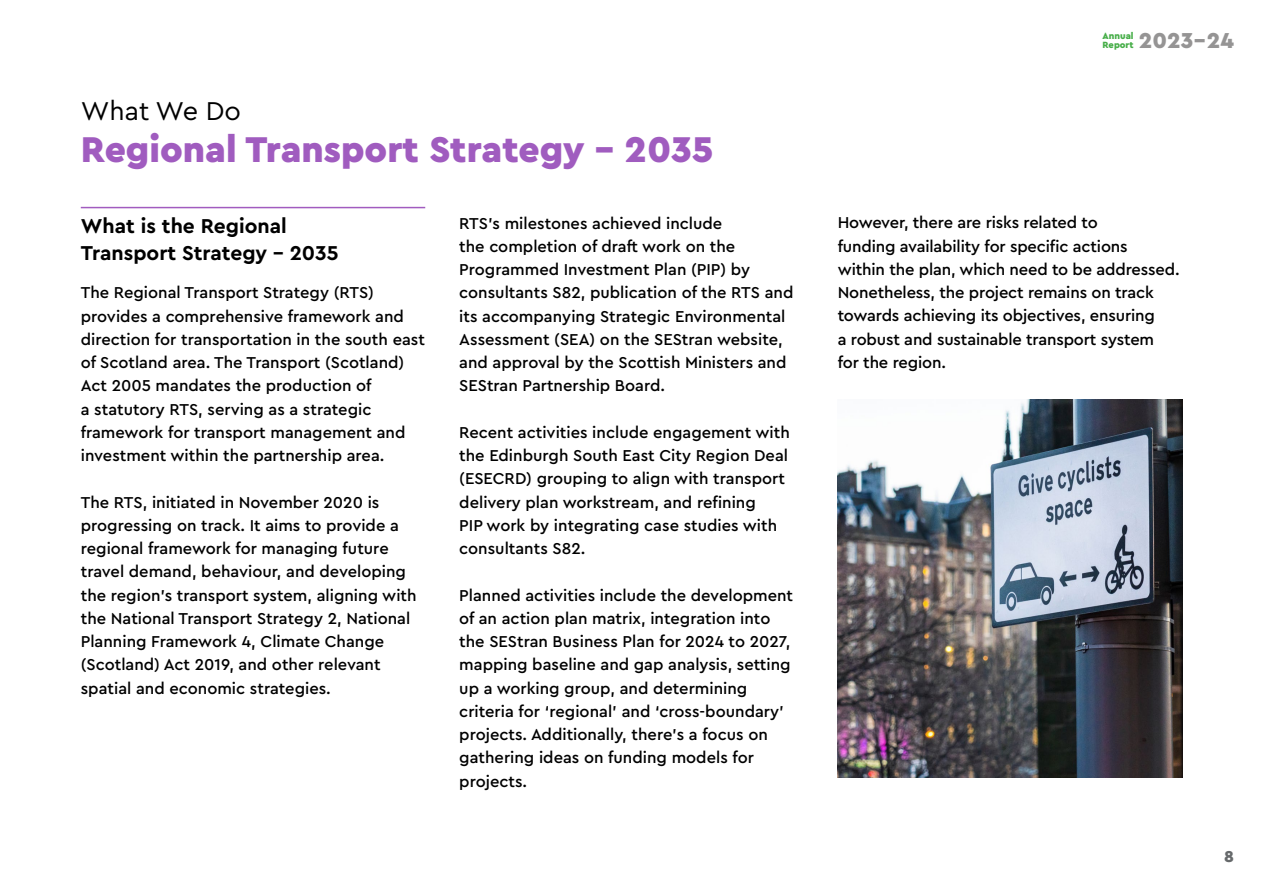
<style>
.page{position:relative;width:1263px;height:893px;background:#fff}
.page>*{position:absolute;margin:0;border:0;box-sizing:border-box;transform-origin:0 0}
.t1{font:900 37.5px "Cera Pro";color:#a05cbf}
.t2{font:27px "Cera Pro";color:#000}
.t3{font:900 22.65px "Cera Pro";color:#959494}
.t4{font:700 21px/27px "Cera Pro";color:#000}
.t5{font:500 16.5px/23.2px "Cera Pro";color:#000}
.t6{font:900 16.5px "Cera Pro";color:#66696b}
.t7{font:900 9.45px/8.4px "Cera Pro";color:#47ae49}
</style>
<div class="page">
<hr style="left:81px;top:207px;width:344px;height:1px;background:#a15cbf">
<img style="left:838px;top:400px;width:344px;height:377px">
<h2 class="t2" style="left:81px;top:93px;width:162px">What We Do</h2>
<h1 class="t1" style="left:81px;top:124px;width:634px">Regional Transport Strategy – 2035</h1>
<p class="t4" style="left:81px;top:211px;width:259px">What is the Regional<br>Transport Strategy – 2035</p>
<p class="t5" style="left:81px;top:280px;width:346px">The Regional Transport Strategy (RTS) provides a comprehensive framework and direction for transportation in the south east of Scotland area. The Transport (Scotland)<br>Act 2005 mandates the production of<br>a statutory RTS, serving as a strategic framework for transport management and investment within the partnership area.</p>
<p class="t5" style="left:81px;top:490px;width:337px">The RTS, initiated in November 2020 is progressing on track. It aims to provide a regional framework for managing future travel demand, behaviour, and developing the region’s transport system, aligning with the National Transport Strategy 2, National Planning Framework 4, Climate Change (Scotland) Act 2019, and other relevant spatial and economic strategies.</p>
<p class="t5" style="left:459px;top:211px;width:336px">RTS’s milestones achieved include<br>the completion of draft work on the Programmed Investment Plan (PIP) by consultants S82, publication of the RTS and its accompanying Strategic Environmental Assessment (SEA) on the SEStran website, and approval by the Scottish Ministers and SEStran Partnership Board.</p>
<p class="t5" style="left:459px;top:420px;width:332px">Recent activities include engagement with the Edinburgh South East City Region Deal (ESECRD) grouping to align with transport delivery plan workstream, and refining<br>PIP work by integrating case studies with consultants S82.</p>
<p class="t5" style="left:459px;top:583px;width:335px">Planned activities include the development of an action plan matrix, integration into the SEStran Business Plan for 2024 to 2027, mapping baseline and gap analysis, setting up a working group, and determining criteria for ‘regional’ and ‘cross-boundary’ projects. Additionally, there’s a focus on gathering ideas on funding models for projects.</p>
<p class="t7" style="left:1102px;top:32px;width:33px">Annual<br>Report</p>
<h3 class="t3" style="left:1139px;top:25px;width:96px">2023-24</h3>
<p class="t5" style="left:838px;top:211px;width:343px">However, there are risks related to<br>funding availability for specific actions<br>within the plan, which need to be addressed.<br>Nonetheless, the project remains on track towards achieving its objectives, ensuring<br>a robust and sustainable transport system<br>for the region.</p>
<p class="t6" style="left:1224px;top:845px;width:11px">8</p>
</div>
